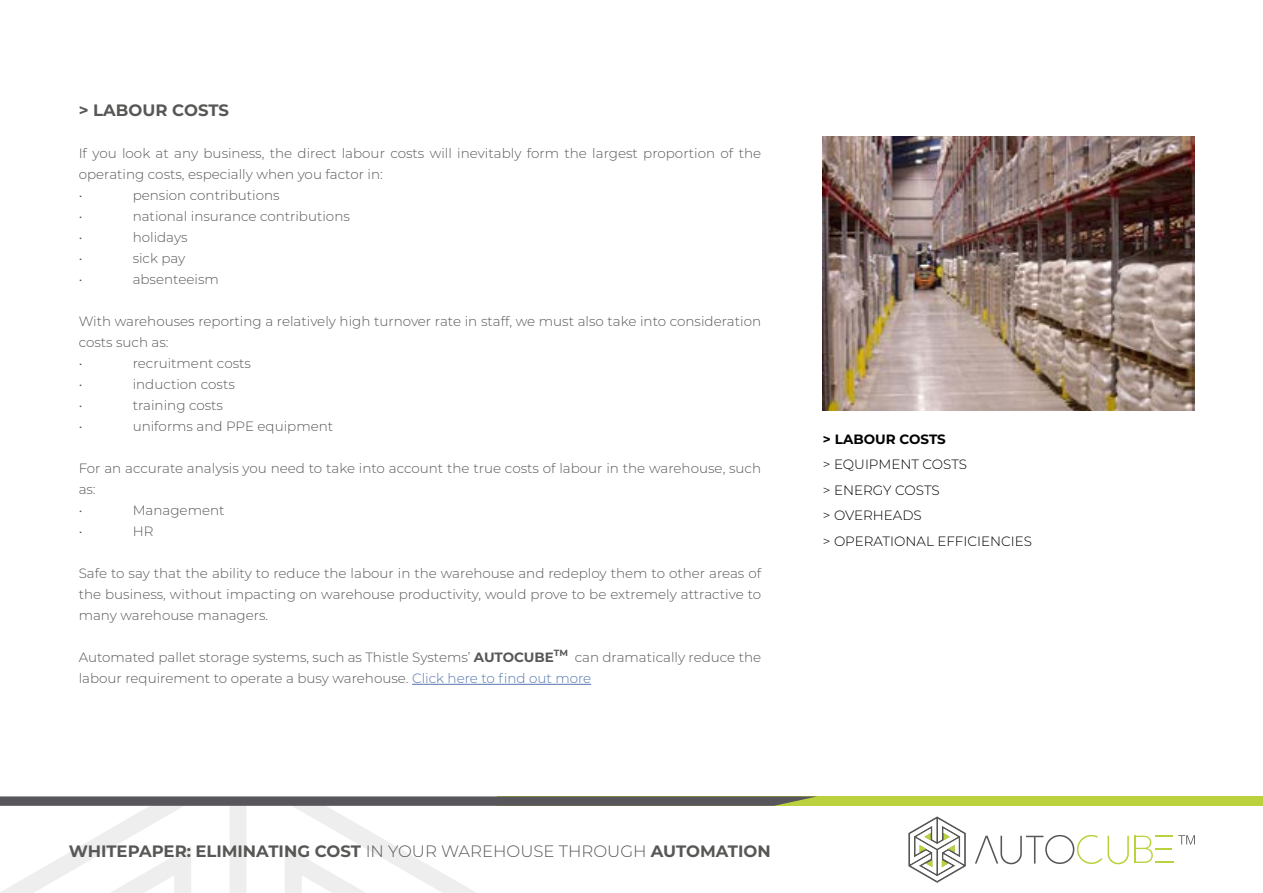
<style>
.page{position:relative;width:1263px;height:893px;background:#fff}
.page>*{position:absolute;margin:0;border:0;box-sizing:border-box;transform-origin:0 0}
.t1{font:700 16.5px "Montserrat";color:#575756}
.t2{font:300 13.5px/21px "Montserrat";color:#575756}
.t3{font:300 13.5px/25.5px "Montserrat";color:#000}
.t4{font:700 13.5px "Montserrat";color:#000}
.s1{font-weight:700}
.s2{color:#5576af}
.s3{font-weight:300}
</style>
<div class="page">
<hr style="left:412px;top:684px;width:179px;height:1px;background:#5576af">
<div style="left:497px;top:796px;width:766px;height:10px;background:#bcd13e"></div>
<svg style="left:0;top:796px;width:817px;height:97px"></svg>
<img style="left:823px;top:136px;width:372px;height:274px">
<svg style="left:908px;top:816px;width:58px;height:67px"></svg>
<svg style="left:975px;top:835px;width:220px;height:29px"></svg>
<p class="t1" style="left:79px;top:98px;width:152px">&gt; LABOUR COSTS</p>
<p class="t2" style="left:79px;top:142px;width:684px">If you look at any business, the direct labour costs will inevitably form the largest proportion of the operating costs, especially when you factor in:<br>•</p>
<p class="t2" style="left:133px;top:184px;width:149px">pension contributions</p>
<p class="t2" style="left:79px;top:205px;width:5px">•</p>
<p class="t2" style="left:133px;top:205px;width:219px">national insurance contributions</p>
<p class="t2" style="left:79px;top:226px;width:5px">•</p>
<p class="t2" style="left:133px;top:226px;width:56px">holidays</p>
<p class="t2" style="left:79px;top:247px;width:5px">•</p>
<p class="t2" style="left:133px;top:247px;width:54px">sick pay</p>
<p class="t2" style="left:79px;top:268px;width:5px">•</p>
<p class="t2" style="left:133px;top:268px;width:88px">absenteeism</p>
<p class="t2" style="left:79px;top:310px;width:684px">With warehouses reporting a relatively high turnover rate in staff, we must also take into consideration costs such as:<br>•</p>
<p class="t2" style="left:133px;top:352px;width:120px">recruitment costs</p>
<p class="t2" style="left:79px;top:373px;width:5px">•</p>
<p class="t2" style="left:133px;top:373px;width:104px">induction costs</p>
<p class="t2" style="left:79px;top:394px;width:5px">•</p>
<p class="t2" style="left:133px;top:394px;width:92px">training costs</p>
<p class="t2" style="left:79px;top:415px;width:5px">•</p>
<p class="t2" style="left:133px;top:415px;width:202px">uniforms and PPE equipment</p>
<p class="t2" style="left:79px;top:457px;width:684px">For an accurate analysis you need to take into account the true costs of labour in the warehouse, such as:<br>•</p>
<p class="t2" style="left:133px;top:499px;width:93px">Management</p>
<p class="t2" style="left:79px;top:520px;width:5px">•</p>
<p class="t2" style="left:133px;top:520px;width:22px">HR</p>
<p class="t2" style="left:79px;top:562px;width:684px;text-align:justify">Safe to say that the ability to reduce the labour in the warehouse and redeploy them to other areas of the business, without impacting on warehouse productivity, would prove to be extremely attractive to many warehouse managers.</p>
<p class="t2" style="left:79px;top:646px;width:684px">Automated pallet storage systems, such as Thistle Systems’ <span class="s1">AUTOCUBE</span><sup>TM</sup> can dramatically reduce the labour requirement to operate a busy warehouse. <span class="s2">Click here to find out more</span></p>
<p class="t4" style="left:823px;top:429px;width:125px">&gt; LABOUR COSTS</p>
<p class="t3" style="left:823px;top:451px;width:211px">&gt; EQUIPMENT COSTS<br>&gt; ENERGY COSTS<br>&gt; OVERHEADS<br>&gt; OPERATIONAL EFFICIENCIES</p>
<p class="t1" style="left:69px;top:839px;width:703px">WHITEPAPER: ELIMINATING COST <span class="s3">IN YOUR WAREHOUSE THROUGH</span> AUTOMATION</p>
</div>
